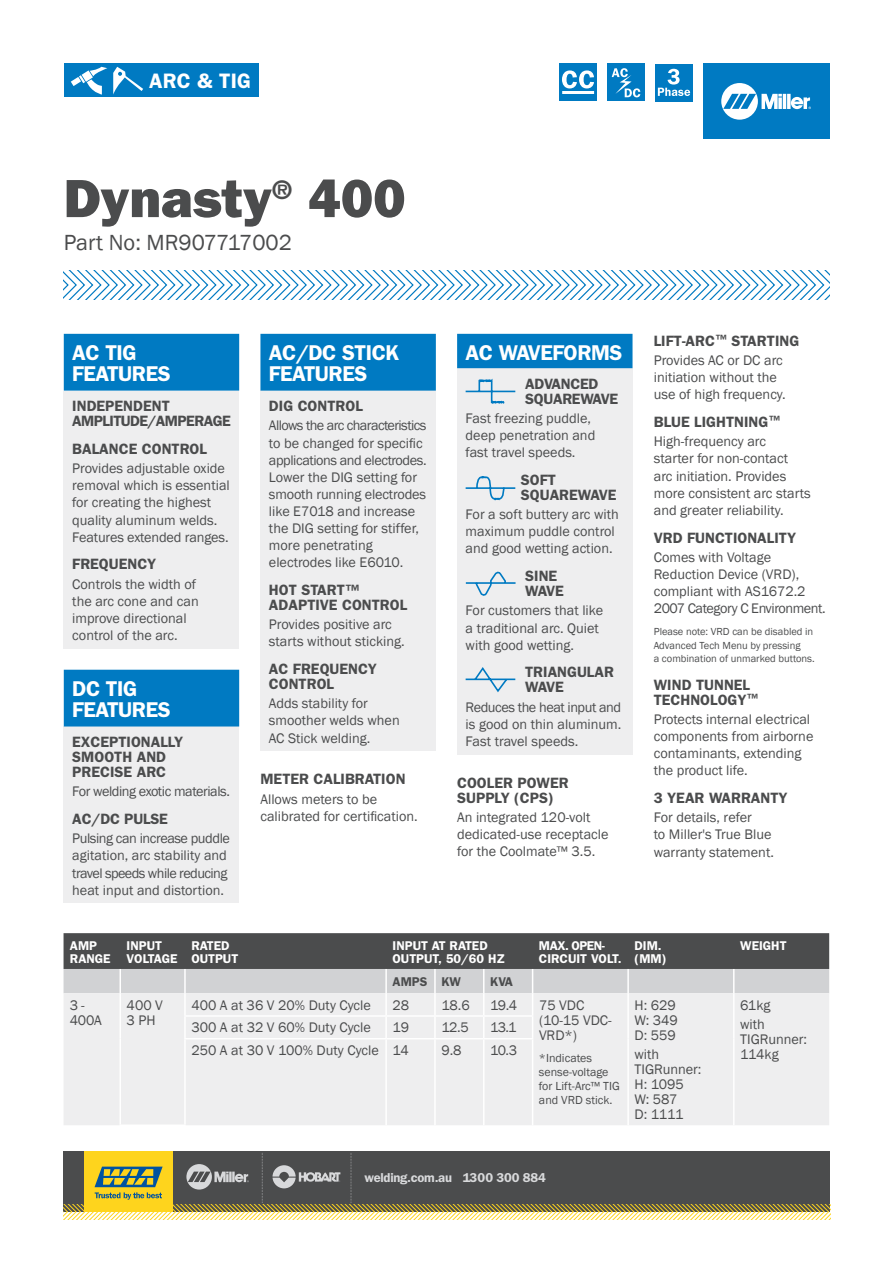
<style>
.page{position:relative;width:893px;height:1263px;background:#fff}
.page>*{position:absolute;margin:0;border:0;box-sizing:border-box;transform-origin:0 0}
.t1{font:800 54px "Franklin Gothic";color:#4b4c4d}
.t2{font:22.5px "Franklin Gothic";color:#4b4c4d}
.t3{font:600 21.45px/21px "Franklin Gothic";letter-spacing:-.02em;color:#fff}
.t4{font:600 21px "Franklin Gothic";letter-spacing:.01em;color:#fff}
.t5{font:600 15px/15px "Franklin Gothic";color:#4b4c4d}
.t6{font:600 15px/15px "Franklin Gothic";letter-spacing:-.04em;color:#4b4c4d}
.t7{font:600 15px/15px "Franklin Gothic";letter-spacing:-.02em;color:#4b4c4d}
.t8{font:14.25px/17.1px "Franklin Gothic";color:#4b4c4d}
.t9{font:14.25px/17.1px "Franklin Gothic";letter-spacing:-.03em;color:#4b4c4d}
.t10{font:600 12.9px "Franklin Gothic";letter-spacing:-.02em;color:#d8d9db}
.t11{font:600 12.75px/12.8px "Franklin Gothic";color:#fff}
.t12{font:600 12.75px "Franklin Gothic";color:#4b4c4d}
.t13{font:12px/13.8px "Franklin Gothic";color:#4b4c4d}
.t14{font:10.5px/13.5px "Franklin Gothic";color:#4b4c4d}
</style>
<div class="page">
<div style="left:64px;top:1151px;width:766px;height:61px;background:#4b4c4d"></div>
<div style="left:84px;top:1151px;width:89px;height:61px;background:#fed41d"></div>
<svg style="left:64px;top:1153px;width:766px;height:66px"></svg>
<svg style="left:64px;top:270px;width:765px;height:30px"></svg>
<div style="left:64px;top:1039px;width:765px;height:86px;background:#eeeeef"></div>
<hr style="left:120px;top:1039px;width:1px;height:85px;background:#fff">
<hr style="left:184px;top:1039px;width:2px;height:85px;background:#fff">
<hr style="left:385px;top:1039px;width:2px;height:86px;background:#fff">
<hr style="left:434px;top:1039px;width:2px;height:86px;background:#fff">
<hr style="left:483px;top:1039px;width:1px;height:86px;background:#fff">
<hr style="left:532px;top:1039px;width:1px;height:86px;background:#fff">
<hr style="left:627px;top:1039px;width:2px;height:86px;background:#fff">
<hr style="left:733px;top:1039px;width:1px;height:86px;background:#fff">
<svg style="left:64px;top:933px;width:765px;height:106px;background:#b0b1b2"></svg>
<hr style="left:120px;top:1124px;width:66px;height:2px;background:#fff">
<hr style="left:184px;top:1038px;width:202px;height:1px;background:#fff">
<hr style="left:386px;top:1038px;width:49px;height:1px;background:#fff">
<hr style="left:435px;top:1038px;width:49px;height:1px;background:#fff">
<hr style="left:484px;top:1038px;width:49px;height:1px;background:#fff">
<div style="left:64px;top:391px;width:175px;height:257px;background:#eeeeef"></div>
<div style="left:64px;top:334px;width:175px;height:57px;background:#007ac2"></div>
<div style="left:260px;top:391px;width:176px;height:360px;background:#eeeeef"></div>
<div style="left:260px;top:334px;width:176px;height:57px;background:#007ac2"></div>
<div style="left:457px;top:368px;width:175px;height:386px;background:#eeeeef"></div>
<svg style="left:466px;top:379px;width:50px;height:25px"></svg>
<svg style="left:466px;top:476px;width:50px;height:25px"></svg>
<svg style="left:466px;top:571px;width:50px;height:25px"></svg>
<svg style="left:466px;top:667px;width:50px;height:25px"></svg>
<div style="left:457px;top:334px;width:175px;height:34px;background:#007ac2"></div>
<div style="left:64px;top:726px;width:175px;height:177px;background:#eeeeef"></div>
<div style="left:64px;top:670px;width:175px;height:56px;background:#007ac2"></div>
<div style="left:64px;top:64px;width:194px;height:33px;background:#007ac2"></div>
<svg style="left:71px;top:67px;width:36px;height:28px"></svg>
<svg style="left:113px;top:67px;width:30px;height:28px"></svg>
<div style="left:703px;top:64px;width:126px;height:75px;background:#007ac2"></div>
<svg style="left:721px;top:83px;width:90px;height:37px"></svg>
<div style="left:607px;top:64px;width:38px;height:37px;background:#007ac2"></div>
<svg style="left:612px;top:68px;width:28px;height:29px"></svg>
<div style="left:559px;top:64px;width:38px;height:37px;background:#007ac2"></div>
<hr style="left:562px;top:91px;width:32px;height:3px;background:#fff">
<svg style="left:562px;top:70px;width:32px;height:18px"></svg>
<div style="left:655px;top:64px;width:37px;height:37px;background:#007ac2"></div>
<svg style="left:658px;top:69px;width:32px;height:27px"></svg>
<h3 class="t4" style="left:149px;top:69px;width:104px">ARC &amp; TIG</h3>
<h1 class="t1" style="left:64px;top:167px;width:343px">Dynasty<sup>®</sup> 400</h1>
<h2 class="t2" style="left:64px;top:229px;width:230px">Part No: MR907717002</h2>
<h3 class="t3" style="left:72px;top:341px;width:100px">AC TIG<br>FEATURES</h3>
<p class="t6" style="left:72px;top:398px;width:160px">INDEPENDENT<br>AMPLITUDE/AMPERAGE</p>
<p class="t5" style="left:72px;top:441px;width:136px">BALANCE CONTROL</p>
<p class="t8" style="left:72px;top:460px;width:159px">Provides adjustable oxide removal which is essential for creating the highest quality aluminum welds.<br>Features extended ranges.</p>
<p class="t5" style="left:72px;top:556px;width:85px">FREQUENCY</p>
<p class="t8" style="left:72px;top:576px;width:128px">Controls the width of the arc cone and can improve directional control of the arc.</p>
<h3 class="t3" style="left:72px;top:677px;width:100px">DC TIG<br>FEATURES</h3>
<p class="t5" style="left:72px;top:734px;width:112px">EXCEPTIONALLY<br>SMOOTH AND<br>PRECISE ARC</p>
<p class="t9" style="left:72px;top:783px;width:159px">For welding exotic materials.</p>
<p class="t5" style="left:72px;top:811px;width:97px">AC/DC PULSE</p>
<p class="t9" style="left:72px;top:830px;width:159px">Pulsing can increase puddle agitation, arc stability and travel speeds while reducing heat input and distortion.</p>
<h3 class="t3" style="left:269px;top:341px;width:132px">AC/DC STICK<br>FEATURES</h3>
<p class="t5" style="left:269px;top:398px;width:95px">DIG CONTROL</p>
<p class="t8" style="left:269px;top:417px;width:159px">Allows the arc characteristics to be changed for specific applications and electrodes.<br>Lower the DIG setting for smooth running electrodes like E7018 and increase the DIG setting for stiffer, more penetrating electrodes like E6010.</p>
<p class="t5" style="left:269px;top:582px;width:140px">HOT START™<br>ADAPTIVE CONTROL</p>
<p class="t8" style="left:269px;top:616px;width:137px">Provides positive arc starts without sticking.</p>
<p class="t5" style="left:269px;top:661px;width:109px">AC FREQUENCY<br>CONTROL</p>
<p class="t8" style="left:269px;top:695px;width:132px">Adds stability for smoother welds when<br>AC Stick welding.</p>
<p class="t5" style="left:260px;top:771px;width:147px">METER CALIBRATION</p>
<p class="t8" style="left:260px;top:791px;width:159px">Allows meters to be calibrated for certification.</p>
<h3 class="t3" style="left:466px;top:341px;width:158px">AC WAVEFORMS</h3>
<p class="t7" style="left:525px;top:376px;width:94px">ADVANCED<br>SQUAREWAVE</p>
<p class="t8" style="left:466px;top:410px;width:131px">Fast freezing puddle, deep penetration and fast travel speeds.</p>
<p class="t5" style="left:521px;top:472px;width:97px">SOFT<br>SQUAREWAVE</p>
<p class="t8" style="left:466px;top:506px;width:155px">For a soft buttery arc with maximum puddle control and good wetting action.</p>
<p class="t5" style="left:525px;top:568px;width:40px">SINE<br>WAVE</p>
<p class="t8" style="left:466px;top:602px;width:139px">For customers that like a traditional arc. Quiet with good wetting.</p>
<p class="t5" style="left:525px;top:664px;width:90px">TRIANGULAR<br>WAVE</p>
<p class="t8" style="left:466px;top:699px;width:157px;text-align:justify">Reduces the heat input and is good on thin aluminum.<br>Fast travel speeds.</p>
<p class="t5" style="left:457px;top:775px;width:113px">COOLER POWER<br>SUPPLY (CPS)</p>
<p class="t8" style="left:457px;top:809px;width:153px">An integrated 120-volt dedicated-use receptacle for the Coolmate™ 3.5.</p>
<p class="t5" style="left:654px;top:333px;width:147px">LIFT-ARC<sup>™</sup> STARTING</p>
<p class="t8" style="left:654px;top:352px;width:134px">Provides AC or DC arc initiation without the use of high frequency.</p>
<p class="t5" style="left:654px;top:414px;width:128px">BLUE LIGHTNING<sup>™</sup></p>
<p class="t8" style="left:654px;top:433px;width:159px">High-frequency arc<br>starter for non-contact<br>arc initiation. Provides more consistent arc starts and greater reliability.</p>
<p class="t5" style="left:654px;top:529px;width:144px">VRD FUNCTIONALITY</p>
<p class="t8" style="left:654px;top:549px;width:173px">Comes with Voltage<br>Reduction Device (VRD), compliant with AS1672.2<br>2007 Category C Environment.</p>
<p class="t14" style="left:654px;top:625px;width:162px">Please note: VRD can be disabled in<br>Advanced Tech Menu by pressing<br>a combination of unmarked buttons.</p>
<p class="t5" style="left:654px;top:677px;width:106px">WIND TUNNEL<br>TECHNOLOGY<sup>™</sup></p>
<p class="t8" style="left:654px;top:711px;width:161px">Protects internal electrical components from airborne contaminants, extending the product life.</p>
<p class="t5" style="left:654px;top:790px;width:135px">3 YEAR WARRANTY</p>
<p class="t8" style="left:654px;top:809px;width:122px">For details, refer<br>to Miller's True Blue warranty statement.</p>
<p class="t11" style="left:70px;top:939px;width:42px">AMP<br>RANGE</p>
<p class="t11" style="left:127px;top:939px;width:53px">INPUT<br>VOLTAGE</p>
<p class="t11" style="left:191px;top:939px;width:48px">RATED<br>OUTPUT</p>
<p class="t11" style="left:393px;top:939px;width:114px">INPUT AT RATED<br>OUTPUT, 50/60 HZ</p>
<p class="t11" style="left:539px;top:939px;width:84px">MAX. OPEN-<br>CIRCUIT VOLT.</p>
<p class="t11" style="left:634px;top:939px;width:34px">DIM. (MM)</p>
<p class="t11" style="left:740px;top:939px;width:48px">WEIGHT</p>
<p class="t12" style="left:393px;top:974px;width:70px">AMPS KW</p>
<p class="t12" style="left:490px;top:974px;width:24px">KVA</p>
<p class="t8" style="left:70px;top:998px;width:33px;line-height:15px">3 -<br>400A</p>
<p class="t8" style="left:127px;top:998px;width:38px;line-height:15px">400 V<br>3 PH</p>
<p class="t8" style="left:191px;top:996px;width:181px">400 A at 36 V 20% Duty Cycle</p>
<p class="t8" style="left:392px;top:996px;width:18px">28</p>
<p class="t8" style="left:441px;top:996px;width:30px">18.6</p>
<p class="t8" style="left:490px;top:996px;width:29px">19.4</p>
<p class="t8" style="left:539px;top:998px;width:74px;line-height:15px">75 VDC (10-15 VDC-<br>VRD*)</p>
<p class="t13" style="left:539px;top:1051px;width:82px">*Indicates sense-voltage for Lift-Arc™ TIG and VRD stick.</p>
<p class="t8" style="left:634px;top:998px;width:45px;line-height:15px">H: 629<br>W: 349<br>D: 559</p>
<p class="t8" style="left:634px;top:1047px;width:69px;line-height:15px">with<br>TIGRunner:<br>H: 1095<br>W: 587<br>D: 1111</p>
<p class="t8" style="left:740px;top:995px;width:32px;line-height:19.2px">61kg with</p>
<p class="t8" style="left:740px;top:1032px;width:69px;line-height:15px">TIGRunner:<br>114kg</p>
<p class="t8" style="left:191px;top:1019px;width:181px">300 A at 32 V 60% Duty Cycle</p>
<p class="t8" style="left:392px;top:1019px;width:18px">19</p>
<p class="t8" style="left:441px;top:1019px;width:29px">12.5</p>
<p class="t8" style="left:490px;top:1019px;width:28px">13.1</p>
<p class="t8" style="left:191px;top:1042px;width:219px">250 A at 30 V 100% Duty Cycle 14</p>
<p class="t8" style="left:441px;top:1042px;width:22px">9.8</p>
<p class="t8" style="left:490px;top:1042px;width:28px">10.3</p>
<p class="t10" style="left:364px;top:1170px;width:183px">welding.com.au 1300 300 884</p>
</div>
